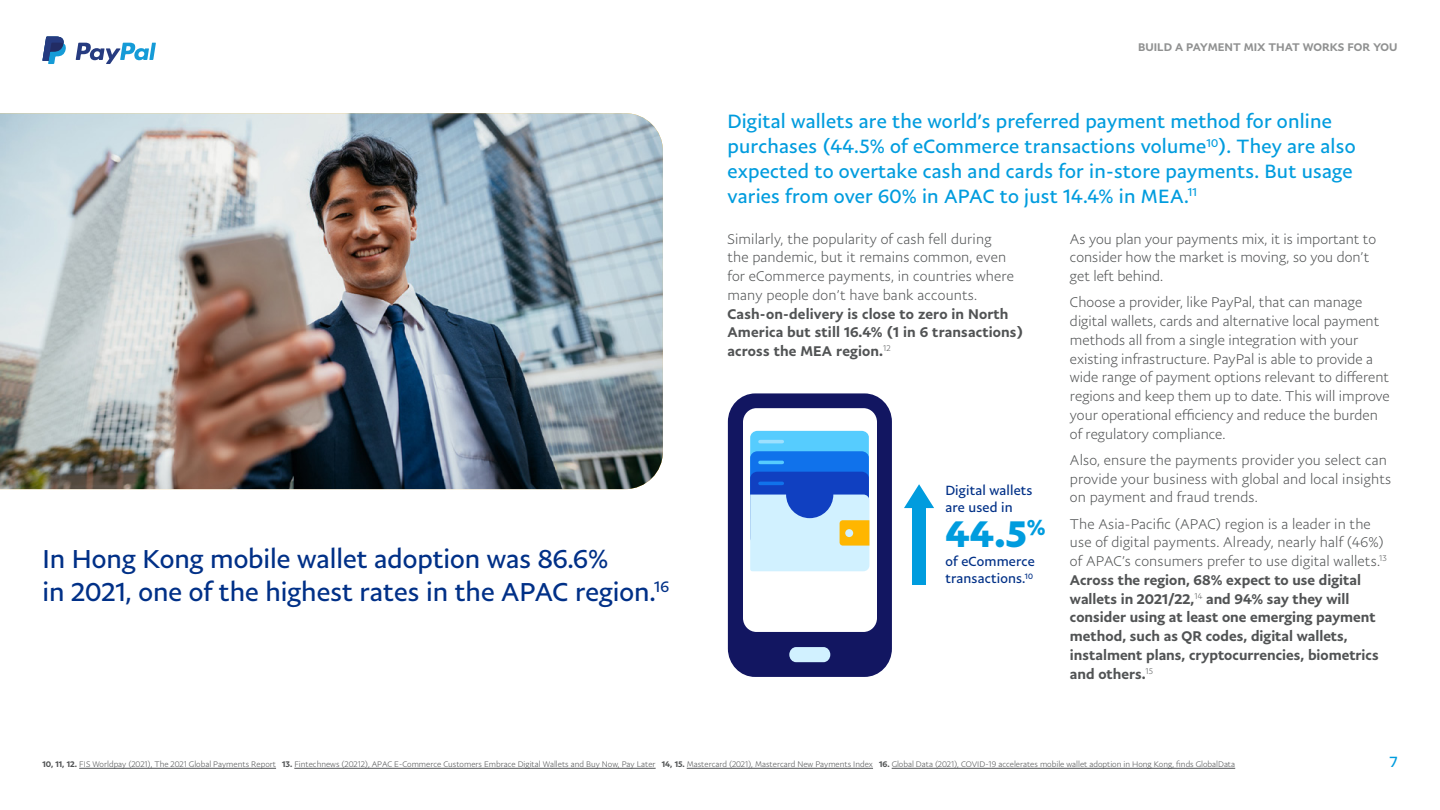
<style>
.page{position:relative;width:1440px;height:810px;background:#fff}
.page>*{position:absolute;margin:0;border:0;box-sizing:border-box;transform-origin:0 0}
.t1{font:700 37.5px "Pay Pal Sans Big";color:#009cde}
.t2{font:26.25px/33px "Pay Pal Sans Big";color:#003087}
.t3{font:19.5px/24.8px "Pay Pal Sans Big";letter-spacing:.01em;color:#009cde}
.t4{font:15px "Pay Pal Sans Big";color:#009cde}
.t5{font:300 14.25px/18.8px "Pay Pal Sans Big";color:#515354}
.t6{font:500 14.25px/18.8px "Pay Pal Sans Big";color:#515354}
.t7{font:13.5px/17.2px "Pay Pal Sans Big";letter-spacing:.01em;color:#003087}
.t8{font:500 11.25px "Pay Pal Sans Big";color:#909191}
.t9{font:300 8.25px "Pay Pal Sans Big";color:#515354}
.s1{font-weight:300}
.s2{font-weight:500}
</style>
<div class="page">
<svg style="left:76px;top:43px;width:80px;height:21px"></svg>
<svg style="left:43px;top:37px;width:23px;height:27px"></svg>
<img style="left:0;top:113px;width:663px;height:376px">
<div style="left:912px;top:509px;width:14px;height:76px;background:#009cde"></div>
<div style="left:728px;top:393px;width:164px;height:284px;background:#121661;border-radius:28px"></div>
<div style="left:743px;top:408px;width:134px;height:224px;background:#fff;border-radius:14px"></div>
<div style="left:789px;top:647px;width:41px;height:15px;background:#d1f1ff;border-radius:7px"></div>
<div style="left:750px;top:431px;width:119px;height:73px;background:#56ccfe;border-radius:7px"></div>
<div style="left:750px;top:451px;width:119px;height:73px;background:#1072eb;border-radius:7px"></div>
<div style="left:750px;top:472px;width:119px;height:72px;background:#1040c1;border-radius:7px"></div>
<hr style="left:760px;top:482px;width:22px;height:3px;background:#1072eb">
<hr style="left:760px;top:461px;width:22px;height:3px;background:#56ccfe">
<hr style="left:760px;top:440px;width:22px;height:3px;background:#9ee0fe">
<svg style="left:750px;top:495px;width:119px;height:76px"></svg>
<div style="left:845px;top:529px;width:8px;height:8px;background:#d1f1ff;border-radius:50%"></div>
<svg style="left:904px;top:484px;width:30px;height:24px"></svg>
<hr style="left:79px;top:768px;width:197px;height:1px;background:#515354">
<hr style="left:294px;top:768px;width:362px;height:1px;background:#515354">
<hr style="left:687px;top:768px;width:186px;height:1px;background:#515354">
<hr style="left:892px;top:768px;width:343px;height:1px;background:#515354">
<h2 class="t2" style="left:43px;top:542px;width:628px">In Hong Kong mobile wallet adoption was 86.6%<br>in 2021, one of the highest rates in the APAC region.<sup>16</sup></h2>
<p class="t8" style="left:1138px;top:40px;width:261px">BUILD A PAYMENT MIX THAT WORKS FOR YOU</p>
<p class="t3" style="left:727px;top:109px;width:630px">Digital wallets are the world’s preferred payment method for online purchases (44.5% of eCommerce transactions volume<sup>10</sup>). They are also expected to overtake cash and cards for in-store payments. But usage varies from over 60% in APAC to just 14.4% in MEA.<sup>11</sup></p>
<p class="t5" style="left:728px;top:229px;width:288px">Similarly, the popularity of cash fell during the pandemic, but it remains common, even for eCommerce payments, in countries where many people don’t have bank accounts.</p>
<p class="t6" style="left:728px;top:304px;width:297px">Cash-on-delivery is close to zero in North<br>America but still 16.4% (1 in 6 transactions) across the MEA region.<sup>12</sup></p>
<p class="t5" style="left:1070px;top:229px;width:308px">As you plan your payments mix, it is important to consider how the market is moving, so you don’t get left behind.</p>
<p class="t5" style="left:1070px;top:293px;width:321px">Choose a provider, like PayPal, that can manage digital wallets, cards and alternative local payment methods all from a single integration with your existing infrastructure. PayPal is able to provide a wide range of payment options relevant to different regions and keep them up to date. This will improve your operational efficiency and reduce the burden of regulatory compliance.</p>
<p class="t5" style="left:1070px;top:450px;width:323px">Also, ensure the payments provider you select can provide your business with global and local insights on payment and fraud trends.</p>
<p class="t6" style="left:1070px;top:514px;width:318px"><span class="s1">The Asia-Pacific (APAC) region is a leader in the use of digital payments. Already, nearly half (46%) of APAC’s consumers prefer to use digital wallets.</span><sup>13<br></sup>Across the region, 68% expect to use digital wallets in 2021/22,<sup>14</sup> and 94% say they will consider using at least one emerging payment method, such as QR codes, digital wallets, instalment plans, cryptocurrencies, biometrics and others.<sup>15</sup></p>
<p class="t7" style="left:945px;top:481px;width:89px">Digital wallets are used in</p>
<h1 class="t1" style="left:945px;top:509px;width:102px">44.5<sup>%</sup></h1>
<p class="t7" style="left:945px;top:552px;width:91px">of eCommerce transactions.<sup>10</sup></p>
<p class="t9" style="left:43px;top:760px;width:1194px"><span class="s2">10, 11, 12.</span> FIS Worldpay (2021), The 2021 Global Payments Report <span class="s2">13.</span> Fintechnews (20212), APAC E-Commerce Customers Embrace Digital Wallets and Buy Now, Pay Later <span class="s2">14, 15.</span> Mastercard (2021), Mastercard New Payments Index <span class="s2">16.</span> Global Data (2021), COVID-19 accelerates mobile wallet adoption in Hong Kong, finds GlobalData</p>
<p class="t4" style="left:1390px;top:753px;width:9px">7</p>
</div>
